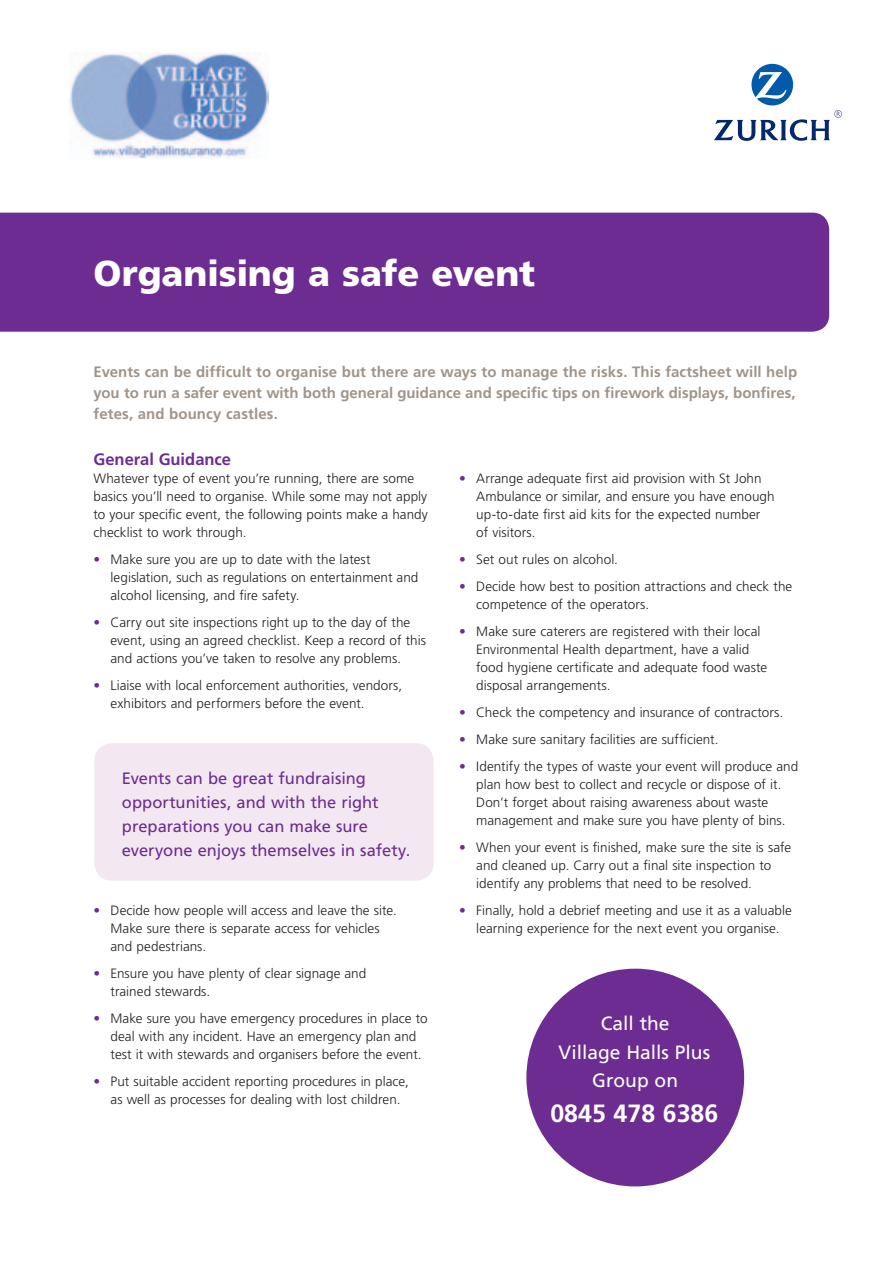
<style>
.page{position:relative;width:893px;height:1263px;background:#fff}
.page>*{position:absolute;margin:0;border:0;box-sizing:border-box;transform-origin:0 0}
.t1{font:900 36px "Frutiger LT Std";letter-spacing:-.005em;color:#fff}
.t2{font:700 24.9px "Frutiger LT Std";color:#fff}
.t3{font:19.2px/28.8px "Frutiger LT Std";color:#fff;text-align:center}
.t4{font:16.5px/24px "Frutiger LT Std";color:#6c2c91}
.t5{font:700 16.5px "Frutiger LT Std";color:#6c2c91}
.t6{font:700 15px/21px "Frutiger LT Std";color:#a0948a;text-align:justify}
.t7{font:300 13.5px/18px "Frutiger LT Std";color:#231f20}
.s1{color:#6c2c91}
</style>
<div class="page">
<div style="left:0;top:213px;width:829px;height:119px;background:#6c2c91"></div>
<div style="left:94px;top:743px;width:340px;height:138px;background:#f3e8f2;border-radius:18px"></div>
<svg style="left:714px;top:64px;width:128px;height:77px"></svg>
<div style="left:526px;top:969px;width:218px;height:217px;background:#6c2c91;border-radius:50%"></div>
<img style="left:69px;top:53px;width:200px;height:106px">
<h1 class="t1" style="left:94px;top:251px;width:443px">Organising a safe event</h1>
<p class="t6" style="left:94px;top:361px;width:705px">Events can be difficult to organise but there are ways to manage the risks. This factsheet will help you to run a safer event with both general guidance and specific tips on firework displays, bonfires, fetes, and bouncy castles.</p>
<p class="t5" style="left:94px;top:450px;width:139px">General Guidance</p>
<p class="t7" style="left:94px;top:470px;width:336px">Whatever type of event you’re running, there are some basics you’ll need to organise. While some may not apply to your specific event, the following points make a handy checklist to work through.</p>
<p class="t7" style="left:111px;top:551px;width:309px;text-indent:-17px"><span class="s1">•</span> Make sure you are up to date with the latest legislation, such as regulations on entertainment and alcohol licensing, and fire safety.</p>
<p class="t7" style="left:111px;top:614px;width:317px;text-indent:-17px"><span class="s1">•</span> Carry out site inspections right up to the day of the event, using an agreed checklist. Keep a record of this and actions you’ve taken to resolve any problems.</p>
<p class="t7" style="left:111px;top:677px;width:293px;text-indent:-17px"><span class="s1">•</span> Liaise with local enforcement authorities, vendors, exhibitors and performers before the event.</p>
<p class="t7" style="left:476px;top:470px;width:300px;text-indent:-17px"><span class="s1">•</span> Arrange adequate first aid provision with St John Ambulance or similar, and ensure you have enough up-to-date first aid kits for the expected number of visitors.</p>
<p class="t7" style="left:459px;top:551px;width:160px"><span class="s1">•</span> Set out rules on alcohol.</p>
<p class="t7" style="left:476px;top:578px;width:318px;text-indent:-17px"><span class="s1">•</span> Decide how best to position attractions and check the competence of the operators.</p>
<p class="t7" style="left:476px;top:623px;width:293px;text-indent:-17px"><span class="s1">•</span> Make sure caterers are registered with their local Environmental Health department, have a valid food hygiene certificate and adequate food waste disposal arrangements.</p>
<p class="t7" style="left:459px;top:704px;width:325px"><span class="s1">•</span> Check the competency and insurance of contractors.</p>
<p class="t7" style="left:459px;top:731px;width:261px"><span class="s1">•</span> Make sure sanitary facilities are sufficient.</p>
<p class="t7" style="left:476px;top:758px;width:323px;text-indent:-17px"><span class="s1">•</span> Identify the types of waste your event will produce and plan how best to collect and recycle or dispose of it.<br>Don’t forget about raising awareness about waste management and make sure you have plenty of bins.</p>
<p class="t7" style="left:476px;top:839px;width:317px;text-indent:-17px"><span class="s1">•</span> When your event is finished, make sure the site is safe and cleaned up. Carry out a final site inspection to identify any problems that need to be resolved.</p>
<p class="t7" style="left:459px;top:902px;width:334px;text-align:center"><span class="s1">•</span> Finally, hold a debrief meeting and use it as a valuable learning experience for the next event you organise.</p>
<p class="t4" style="left:122px;top:766px;width:290px">Events can be great fundraising opportunities, and with the right preparations you can make sure everyone enjoys themselves in safety.</p>
<p class="t7" style="left:111px;top:902px;width:288px;text-indent:-17px"><span class="s1">•</span> Decide how people will access and leave the site.<br>Make sure there is separate access for vehicles and pedestrians.</p>
<p class="t7" style="left:111px;top:965px;width:257px;text-indent:-17px"><span class="s1">•</span> Ensure you have plenty of clear signage and trained stewards.</p>
<p class="t7" style="left:111px;top:1010px;width:319px;text-indent:-17px"><span class="s1">•</span> Make sure you have emergency procedures in place to deal with any incident. Have an emergency plan and test it with stewards and organisers before the event.</p>
<p class="t7" style="left:111px;top:1073px;width:300px;text-indent:-17px"><span class="s1">•</span> Put suitable accident reporting procedures in place, as well as processes for dealing with lost children.</p>
<h3 class="t3" style="left:559px;top:1009px;width:153px">Call the<br>Village Halls Plus<br>Group on</h3>
<h2 class="t2" style="left:550px;top:1098px;width:169px">0845 478 6386</h2>
</div>
